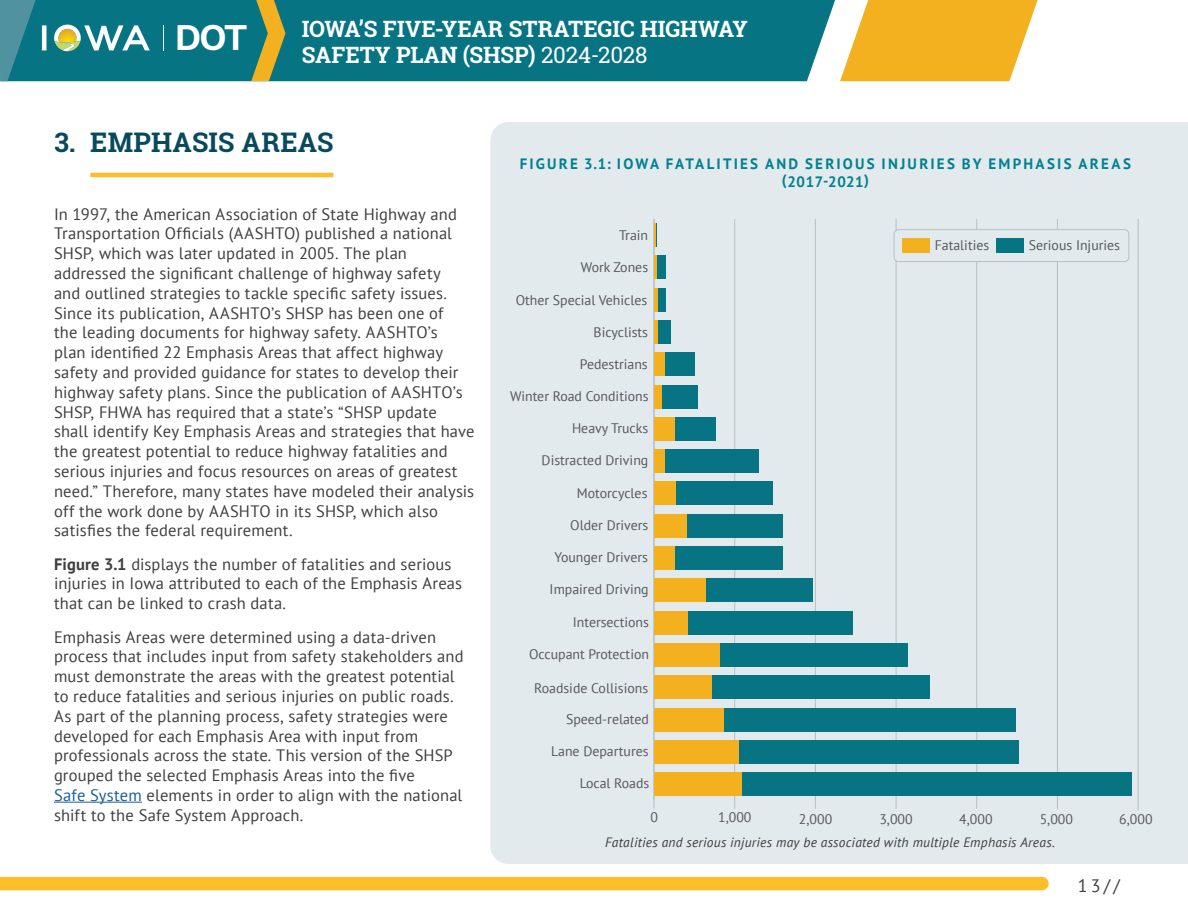
<style>
.page{position:relative;width:1188px;height:918px;background:#fff}
.page>*{position:absolute;margin:0;border:0;box-sizing:border-box;transform-origin:0 0}
.t1{font:600 37.65px "Work Sans";color:#fff}
.Heading_1_with_Numbering{font:700 27px "Roboto Slab";letter-spacing:.005em;color:#074a5c}
.t2{font:700 22.5px/25.5px "Roboto Slab";color:#fff}
.t3{font:18px "PT Sans";color:#3e3e3f}
.Body_Regular{font:16.5px/19.8px "PT Sans";letter-spacing:.01em;color:#3e3e3f}
.Graphic_Title{font:700 15px/18px "PT Sans";letter-spacing:.145em;color:#00818f;text-align:center}
.t4{font:13.8px "PT Sans";color:#57585a}
.Graphic_Caption{font:italic 13.5px "PT Sans";letter-spacing:.02em;color:#3e3e3f}
.s1{font-weight:400}
.s2{font-weight:700}
.s3{color:#175d9e}
</style>
<div class="page">
<hr style="left:90px;top:173px;width:243px;height:4px;background:#febe2a">
<hr style="left:54px;top:802px;width:88px;height:1px;background:#175d9e">
<div style="left:490px;top:122px;width:698px;height:742px;background:#e3eaed"></div>
<hr style="left:734px;top:219px;width:1px;height:590px;background:#bcbdc0">
<hr style="left:815px;top:219px;width:1px;height:590px;background:#bcbdc0">
<hr style="left:896px;top:219px;width:1px;height:590px;background:#bcbdc0">
<hr style="left:976px;top:219px;width:1px;height:590px;background:#bcbdc0">
<hr style="left:1057px;top:219px;width:1px;height:591px;background:#bcbdc0">
<hr style="left:1138px;top:219px;width:1px;height:591px;background:#bcbdc0">
<hr style="left:654px;top:219px;width:1px;height:590px;background:#bcbdc0">
<hr style="left:655px;top:223px;width:2px;height:24px;background:#067482">
<div style="left:657px;top:256px;width:9px;height:23px;background:#067482"></div>
<div style="left:657px;top:288px;width:9px;height:23px;background:#067482"></div>
<div style="left:657px;top:320px;width:14px;height:24px;background:#067482"></div>
<div style="left:665px;top:353px;width:29px;height:23px;background:#067482"></div>
<div style="left:662px;top:385px;width:35px;height:23px;background:#067482"></div>
<div style="left:674px;top:417px;width:42px;height:23px;background:#067482"></div>
<div style="left:665px;top:449px;width:93px;height:24px;background:#067482"></div>
<div style="left:676px;top:482px;width:96px;height:23px;background:#067482"></div>
<div style="left:686px;top:514px;width:97px;height:23px;background:#067482"></div>
<div style="left:675px;top:546px;width:108px;height:24px;background:#067482"></div>
<div style="left:705px;top:579px;width:108px;height:23px;background:#067482"></div>
<div style="left:687px;top:611px;width:166px;height:23px;background:#067482"></div>
<div style="left:719px;top:643px;width:189px;height:24px;background:#067482"></div>
<div style="left:712px;top:676px;width:218px;height:23px;background:#067482"></div>
<div style="left:723px;top:708px;width:293px;height:23px;background:#067482"></div>
<div style="left:739px;top:740px;width:280px;height:23px;background:#067482"></div>
<div style="left:741px;top:772px;width:391px;height:24px;background:#067482"></div>
<svg style="left:654px;top:223px;width:1px;height:24px"></svg>
<hr style="left:654px;top:256px;width:3px;height:23px;background:#f3b11f">
<hr style="left:654px;top:288px;width:3px;height:23px;background:#f3b11f">
<hr style="left:654px;top:320px;width:3px;height:24px;background:#f3b11f">
<div style="left:654px;top:353px;width:11px;height:23px;background:#f3b11f"></div>
<div style="left:654px;top:385px;width:8px;height:23px;background:#f3b11f"></div>
<div style="left:654px;top:417px;width:20px;height:23px;background:#f3b11f"></div>
<div style="left:654px;top:449px;width:11px;height:24px;background:#f3b11f"></div>
<div style="left:654px;top:482px;width:22px;height:23px;background:#f3b11f"></div>
<div style="left:654px;top:514px;width:32px;height:23px;background:#f3b11f"></div>
<div style="left:654px;top:546px;width:21px;height:24px;background:#f3b11f"></div>
<div style="left:654px;top:579px;width:51px;height:23px;background:#f3b11f"></div>
<div style="left:654px;top:611px;width:33px;height:23px;background:#f3b11f"></div>
<div style="left:654px;top:643px;width:65px;height:24px;background:#f3b11f"></div>
<div style="left:654px;top:676px;width:58px;height:23px;background:#f3b11f"></div>
<div style="left:654px;top:708px;width:69px;height:23px;background:#f3b11f"></div>
<div style="left:654px;top:740px;width:85px;height:23px;background:#f3b11f"></div>
<div style="left:654px;top:772px;width:87px;height:24px;background:#f3b11f"></div>
<div style="left:894px;top:230px;width:235px;height:32px;background:#e3eaed;border-radius:4px"></div>
<div style="left:894px;top:229px;width:235px;height:33px;border:1px solid #bcbdc0;border-radius:4px"></div>
<div style="left:902px;top:238px;width:28px;height:15px;background:#f3b11f"></div>
<div style="left:996px;top:238px;width:28px;height:15px;background:#067482"></div>
<div style="left:167px;top:0;width:668px;height:81px;background:#067482"></div>
<svg style="left:840px;top:0;width:198px;height:81px"></svg>
<div style="left:0;top:877px;width:1049px;height:13px;background:#febe2a"></div>
<svg style="left:251px;top:0;width:34px;height:81px"></svg>
<svg style="left:0;top:0;width:167px;height:81px"></svg>
<h1 class="t1" style="left:175px;top:16px;width:75px">DOT</h1>
<h3 class="t2" style="left:302px;top:16px;width:448px">IOWA’S FIVE-YEAR STRATEGIC HIGHWAY<br>SAFETY PLAN (SHSP) <span class="s1">2024-2028</span></h3>
<h1 class="Heading_1_with_Numbering" style="left:54px;top:124px;width:281px">3. EMPHASIS AREAS</h1>
<p class="Body_Regular" style="left:54px;top:203px;width:422px">In 1997, the American Association of State Highway and Transportation Officials (AASHTO) published a national SHSP, which was later updated in 2005. The plan addressed the significant challenge of highway safety<br>and outlined strategies to tackle specific safety issues.<br>Since its publication, AASHTO’s SHSP has been one of<br>the leading documents for highway safety. AASHTO’s<br>plan identified 22 Emphasis Areas that affect highway safety and provided guidance for states to develop their highway safety plans. Since the publication of AASHTO’s SHSP, FHWA has required that a state’s “SHSP update shall identify Key Emphasis Areas and strategies that have the greatest potential to reduce highway fatalities and serious injuries and focus resources on areas of greatest need.” Therefore, many states have modeled their analysis off the work done by AASHTO in its SHSP, which also satisfies the federal requirement.</p>
<p class="Body_Regular" style="left:54px;top:554px;width:410px"><span class="s2">Figure 3.1</span> displays the number of fatalities and serious injuries in Iowa attributed to each of the Emphasis Areas that can be linked to crash data.</p>
<p class="Body_Regular" style="left:54px;top:626px;width:411px">Emphasis Areas were determined using a data-driven process that includes input from safety stakeholders and must demonstrate the areas with the greatest potential to reduce fatalities and serious injuries on public roads.<br>As part of the planning process, safety strategies were developed for each Emphasis Area with input from professionals across the state. This version of the SHSP grouped the selected Emphasis Areas into the five<br><span class="s3">Safe System</span> elements in order to align with the national shift to the Safe System Approach.</p>
<p class="Graphic_Title" style="left:520px;top:154px;width:613px">FIGURE 3.1: IOWA FATALITIES AND SERIOUS INJURIES BY EMPHASIS AREAS (2017-2021)</p>
<p class="t4" style="left:619px;top:226px;width:31px">Train</p>
<p class="t4" style="left:581px;top:258px;width:69px">Work Zones</p>
<p class="t4" style="left:516px;top:292px;width:133px">Other Special Vehicles</p>
<p class="t4" style="left:594px;top:324px;width:56px">Bicyclists</p>
<p class="t4" style="left:580px;top:355px;width:69px">Pedestrians</p>
<p class="t4" style="left:510px;top:387px;width:140px">Winter Road Conditions</p>
<p class="t4" style="left:572px;top:419px;width:78px">Heavy Trucks</p>
<p class="t4" style="left:542px;top:451px;width:108px">Distracted Driving</p>
<p class="t4" style="left:577px;top:485px;width:72px">Motorcycles</p>
<p class="t4" style="left:570px;top:517px;width:79px">Older Drivers</p>
<p class="t4" style="left:555px;top:548px;width:95px">Younger Drivers</p>
<p class="t4" style="left:550px;top:580px;width:101px">Impaired Driving</p>
<p class="t4" style="left:573px;top:613px;width:78px">Intersections</p>
<p class="t4" style="left:529px;top:645px;width:121px">Occupant Protection</p>
<p class="t4" style="left:534px;top:679px;width:116px">Roadside Collisions</p>
<p class="t4" style="left:566px;top:711px;width:84px">Speed-related</p>
<p class="t4" style="left:551px;top:742px;width:99px">Lane Departures</p>
<p class="t4" style="left:580px;top:774px;width:71px">Local Roads</p>
<p class="t4" style="left:935px;top:236px;width:56px">Fatalities</p>
<p class="t4" style="left:1029px;top:236px;width:93px">Serious Injuries</p>
<p class="t4" style="left:650px;top:809px;width:9px">0</p>
<p class="t4" style="left:718px;top:809px;width:35px">1,000</p>
<p class="t4" style="left:799px;top:810px;width:35px">2,000</p>
<p class="t4" style="left:879px;top:810px;width:35px">3,000</p>
<p class="t4" style="left:959px;top:810px;width:35px">4,000</p>
<p class="t4" style="left:1040px;top:810px;width:35px">5,000</p>
<p class="t4" style="left:1119px;top:811px;width:35px">6,000</p>
<p class="Graphic_Caption" style="left:605px;top:833px;width:451px">Fatalities and serious injuries may be associated with multiple Emphasis Areas.</p>
<p class="t3" style="left:1078px;top:874px;width:44px">13//</p>
</div>
